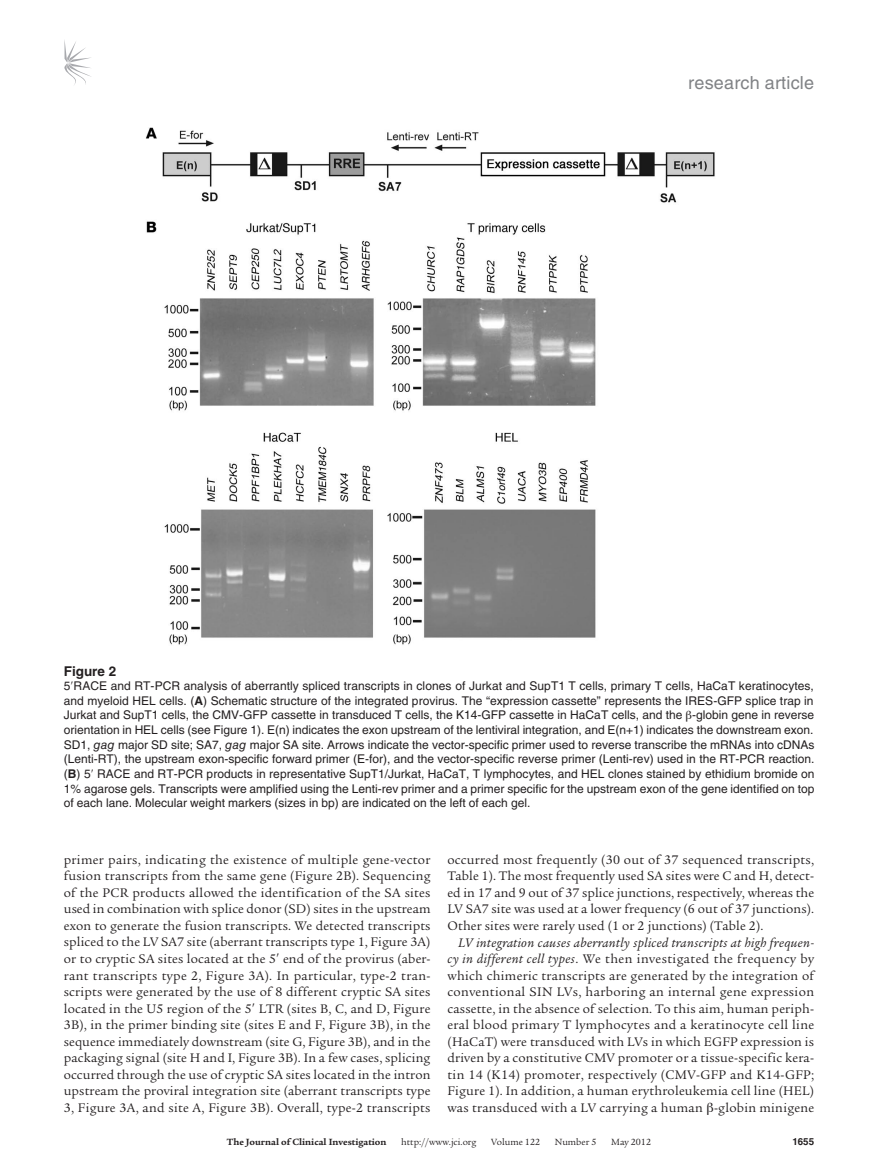
<style>
.page{position:relative;width:878px;height:1175px;background:#fff}
.page>*{position:absolute;margin:0;border:0;box-sizing:border-box;transform-origin:0 0}
.t1{font:18px "Helvetica LT Std";letter-spacing:.01em;color:#808285}
.t2{font:13.5px/16.5px "Legacy Serif Std";letter-spacing:.02em;color:#231f20;text-align:justify}
.t3{font:700 13.5px "Helvetica LT Std";color:#231f20}
.t4{font:12px/14.5px "Helvetica LT Std";color:#231f20;text-align:justify}
.t5{font:9.75px "Legacy Serif Std";color:#231f20}
.t6{font:700 9.75px "Legacy Serif Std";color:#231f20}
.t7{font:700 9.75px "Helvetica LT Std";color:#231f20}
.s1{font-weight:700}
.s2{font-style:italic}
</style>
<div class="page">
<svg style="left:64px;top:40px;width:27px;height:45px"></svg>
<img style="left:146px;top:127px;width:569px;height:518px">
<h1 class="t1" style="left:688px;top:73px;width:127px">research article</h1>
<p class="t3" style="left:64px;top:662px;width:54px">Figure 2</p>
<p class="t4" style="left:64px;top:678px;width:752px">5 RACE and RT-PCR analysis of aberrantly spliced transcripts in clones of Jurkat and SupT1 T cells, primary T cells, HaCaT keratinocytes, and myeloid HEL cells. (<span class="s1">A</span>) Schematic structure of the integrated provirus. The “expression cassette” represents the IRES-GFP splice trap in Jurkat and SupT1 cells, the CMV-GFP cassette in transduced T cells, the K14-GFP cassette in HaCaT cells, and the -globin gene in reverse orientation in HEL cells (see Figure 1). E(n) indicates the exon upstream of the lentiviral integration, and E(n+1) indicates the downstream exon.<br>SD1, <span class="s2">gag</span> major SD site; SA7, <span class="s2">gag</span> major SA site. Arrows indicate the vector-specific primer used to reverse transcribe the mRNAs into cDNAs (Lenti-RT), the upstream exon-specific forward primer (E-for), and the vector-specific reverse primer (Lenti-rev) used in the RT-PCR reaction. (<span class="s1">B</span>) 5 RACE and RT-PCR products in representative SupT1/Jurkat, HaCaT, T lymphocytes, and HEL clones stained by ethidium bromide on 1% agarose gels. Transcripts were amplified using the Lenti-rev primer and a primer specific for the upstream exon of the gene identified on top of each lane. Molecular weight markers (sizes in bp) are indicated on the left of each gel.</p>
<p class="t2" style="left:64px;top:851px;width:368px">primer pairs, indicating the existence of multiple gene-vector fusion transcripts from the same gene (Figure 2B). Sequencing of the PCR products allowed the identification of the SA sites used in combination with splice donor (SD) sites in the upstream exon to generate the fusion transcripts. We detected transcripts spliced to the LV SA7 site (aberrant transcripts type 1, Figure 3A) or to cryptic SA sites located at the 5 end of the provirus (aber&shy;rant transcripts type 2, Figure 3A). In particular, type-2 tran&shy;scripts were generated by the use of 8 different cryptic SA sites located in the U5 region of the 5 LTR (sites B, C, and D, Figure 3B), in the primer binding site (sites E and F, Figure 3B), in the sequence immediately downstream (site G, Figure 3B), and in the packaging signal (site H and I, Figure 3B). In a few cases, splicing occurred through the use of cryptic SA sites located in the intron upstream the proviral integration site (aberrant transcripts type 3, Figure 3A, and site A, Figure 3B). Overall, type-2 transcripts</p>
<p class="t2" style="left:447px;top:851px;width:368px">occurred most frequently (30 out of 37 sequenced transcripts, Table 1). The most frequently used SA sites were C and H, detect&shy;ed in 17 and 9 out of 37 splice junctions, respectively, whereas the LV SA7 site was used at a lower frequency (6 out of 37 junctions).<br>Other sites were rarely used (1 or 2 junctions) (Table 2).</p>
<p class="t2" style="left:447px;top:934px;width:368px;text-indent:11px"><span class="s2">LV integration causes aberrantly spliced transcripts at high frequen&shy;cy in different cell types</span>. We then investigated the frequency by which chimeric transcripts are generated by the integration of conventional SIN LVs, harboring an internal gene expression cassette, in the absence of selection. To this aim, human periph&shy;eral blood primary T lymphocytes and a keratinocyte cell line (HaCaT) were transduced with LVs in which EGFP expression is driven by a constitutive CMV promoter or a tissue-specific kera&shy;tin 14 (K14) promoter, respectively (CMV-GFP and K14-GFP; Figure 1). In addition, a human erythroleukemia cell line (HEL) was transduced with a LV carrying a human -globin minigene</p>
<p class="t6" style="left:227px;top:1135px;width:161px">The Journal of Clinical Investigation</p>
<p class="t5" style="left:401px;top:1136px;width:77px">http://www.jci.org</p>
<p class="t5" style="left:491px;top:1136px;width:50px">Volume 122</p>
<p class="t5" style="left:555px;top:1136px;width:43px">Number 5</p>
<p class="t5" style="left:611px;top:1136px;width:41px">May 2012</p>
<p class="t7" style="left:792px;top:1135px;width:23px">1655</p>
</div>
